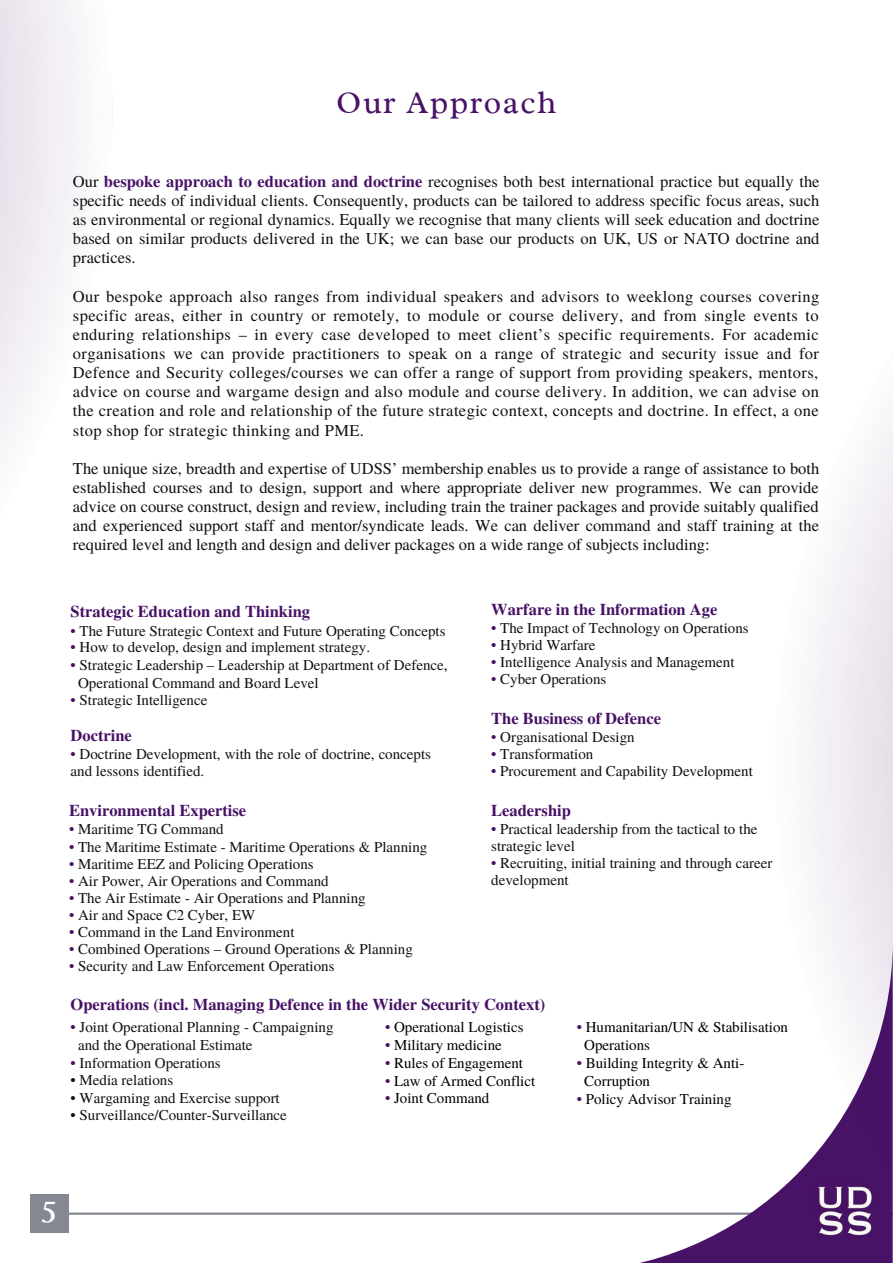
<style>
.page{position:relative;width:893px;height:1264px;background:#fff}
.page>*{position:absolute;margin:0;border:0;box-sizing:border-box;transform-origin:0 0}
.t1{font:36.9px "Radley";color:#fff}
.t2{font:32.25px "Radley";letter-spacing:.05em;color:#481266}
.t3{font:16.5px/19px "Te X Gyre Termes";color:#101010;text-align:justify}
.t4{font:700 16.5px "Te X Gyre Termes";color:#461165}
.t5{font:15px/16.8px "Te X Gyre Termes";color:#101010}
.t6{font:15px/18px "Te X Gyre Termes";color:#000}
.s1{font-weight:700;color:#481266}
.s2{color:#461165}
</style>
<div class="page">
<hr style="left:69px;top:1212px;width:823px;height:2px;background:#848890">
<div style="left:30px;top:1194px;width:39px;height:39px;background:#848890"></div>
<svg style="left:562px;top:1196px;width:211px;height:66px"></svg>
<svg style="left:0;top:0;width:79px;height:448px;fill:#f3f0f5"></svg>
<svg style="left:773px;top:420px;width:119px;height:842px"></svg>
<h2 class="t2" style="left:336px;top:82px;width:222px">Our Approach</h2>
<p class="t3" style="left:73px;top:171px;width:748px">Our <span class="s1">bespoke approach to education and doctrine</span> recognises both best international practice but equally the specific needs of individual clients. Consequently, products can be tailored to address specific focus areas, such as environmental or regional dynamics. Equally we recognise that many clients will seek education and doctrine based on similar products delivered in the UK; we can base our products on UK, US or NATO doctrine and practices.</p>
<p class="t3" style="left:73px;top:286px;width:747px">Our bespoke approach also ranges from individual speakers and advisors to weeklong courses covering specific areas, either in country or remotely, to module or course delivery, and from single events to enduring relationships – in every case developed to meet client’s specific requirements. For academic organisations we can provide practitioners to speak on a range of strategic and security issue and for Defence and Security colleges/courses we can offer a range of support from providing speakers, mentors, advice on course and wargame design and also module and course delivery. In addition, we can advise on the creation and role and relationship of the future strategic context, concepts and doctrine. In effect, a one stop shop for strategic thinking and PME.</p>
<p class="t3" style="left:73px;top:458px;width:747px">The unique size, breadth and expertise of UDSS’ membership enables us to provide a range of assistance to both established courses and to design, support and where appropriate deliver new programmes. We can provide advice on course construct, design and review, including train the trainer packages and provide suitably qualified and experienced support staff and mentor/syndicate leads. We can deliver command and staff training at the required level and length and design and deliver packages on a wide range of subjects including:</p>
<p class="t4" style="left:71px;top:598px;width:241px">Strategic Education and Thinking</p>
<p class="t4" style="left:491px;top:596px;width:228px">Warfare in the Information Age</p>
<p class="t5" style="left:71px;top:621px;width:376px"><span class="s2">•</span> The Future Strategic Context and Future Operating Concepts</p>
<p class="t5" style="left:71px;top:638px;width:301px"><span class="s2">•</span> How to develop, design and implement strategy.</p>
<p class="t5" style="left:78px;top:655px;width:371px;line-height:18px;text-indent:-7px"><span class="s2">•</span> Strategic Leadership – Leadership at Department of Defence,<br>Operational Command and Board Level</p>
<p class="t5" style="left:71px;top:691px;width:138px"><span class="s2">•</span> Strategic Intelligence</p>
<p class="t5" style="left:491px;top:619px;width:259px"><span class="s2">•</span> The Impact of Technology on Operations</p>
<p class="t5" style="left:491px;top:636px;width:106px"><span class="s2">•</span> Hybrid Warfare</p>
<p class="t5" style="left:491px;top:653px;width:245px"><span class="s2">•</span> Intelligence Analysis and Management</p>
<p class="t5" style="left:491px;top:669px;width:117px"><span class="s2">•</span> Cyber Operations</p>
<p class="t4" style="left:491px;top:705px;width:171px">The Business of Defence</p>
<p class="t4" style="left:71px;top:722px;width:63px">Doctrine</p>
<p class="t5" style="left:71px;top:745px;width:362px"><span class="s2">•</span> Doctrine Development, with the role of doctrine, concepts and lessons identified.</p>
<p class="t5" style="left:491px;top:728px;width:145px"><span class="s2">•</span> Organisational Design</p>
<p class="t5" style="left:491px;top:745px;width:104px"><span class="s2">•</span> Transformation</p>
<p class="t5" style="left:491px;top:761px;width:263px"><span class="s2">•</span> Procurement and Capability Development</p>
<p class="t4" style="left:69px;top:797px;width:179px">Environmental Expertise</p>
<p class="t4" style="left:491px;top:797px;width:81px">Leadership</p>
<p class="t5" style="left:69px;top:820px;width:156px"><span class="s2">•</span> Maritime TG Command</p>
<p class="t5" style="left:69px;top:838px;width:360px"><span class="s2">•</span> The Maritime Estimate - Maritime Operations &amp; Planning</p>
<p class="t5" style="left:69px;top:855px;width:246px"><span class="s2">•</span> Maritime EEZ and Policing Operations</p>
<p class="t5" style="left:69px;top:872px;width:261px"><span class="s2">•</span> Air Power, Air Operations and Command</p>
<p class="t5" style="left:69px;top:888px;width:298px"><span class="s2">•</span> The Air Estimate - Air Operations and Planning</p>
<p class="t5" style="left:69px;top:905px;width:188px"><span class="s2">•</span> Air and Space C2 Cyber, EW</p>
<p class="t5" style="left:69px;top:922px;width:227px"><span class="s2">•</span> Command in the Land Environment</p>
<p class="t5" style="left:69px;top:939px;width:345px"><span class="s2">•</span> Combined Operations – Ground Operations &amp; Planning</p>
<p class="t5" style="left:69px;top:956px;width:267px"><span class="s2">•</span> Security and Law Enforcement Operations</p>
<p class="t5" style="left:491px;top:820px;width:268px"><span class="s2">•</span> Practical leadership from the tactical to the strategic level</p>
<p class="t5" style="left:491px;top:854px;width:283px"><span class="s2">•</span> Recruiting, initial training and through career development</p>
<p class="t4" style="left:71px;top:992px;width:476px">Operations (incl. Managing Defence in the Wider Security Context)</p>
<p class="t5" style="left:78px;top:1017px;width:257px;line-height:18px;text-indent:-7px"><span class="s2">•</span> Joint Operational Planning - Campaigning and the Operational Estimate</p>
<p class="t5" style="left:71px;top:1054px;width:152px"><span class="s2">•</span> Information Operations</p>
<p class="t5" style="left:71px;top:1071px;width:104px">• Media relations</p>
<p class="t5" style="left:71px;top:1089px;width:211px">• Wargaming and Exercise support</p>
<p class="t5" style="left:71px;top:1105px;width:218px">• Surveillance/Counter-Surveillance</p>
<p class="t6" style="left:385px;top:1017px;width:140px"><span class="s2">•</span> Operational Logistics</p>
<p class="t6" style="left:385px;top:1035px;width:118px"><span class="s2">•</span> Military medicine</p>
<p class="t6" style="left:385px;top:1053px;width:139px"><span class="s2">•</span> Rules of Engagement</p>
<p class="t6" style="left:385px;top:1071px;width:152px"><span class="s2">•</span> Law of Armed Conflict</p>
<p class="t6" style="left:385px;top:1088px;width:106px"><span class="s2">•</span> Joint Command</p>
<p class="t6" style="left:584px;top:1017px;width:205px;text-indent:-7px"><span class="s2">•</span> Humanitarian/UN &amp; Stabilisation<br>Operations</p>
<p class="t6" style="left:584px;top:1053px;width:162px;text-indent:-7px"><span class="s2">•</span> Building Integrity &amp; Anti-<br>Corruption</p>
<p class="t6" style="left:576px;top:1089px;width:156px"><span class="s2">•</span> Policy Advisor Training</p>
<h1 class="t1" style="left:42px;top:1182px;width:18px">5</h1>
</div>
